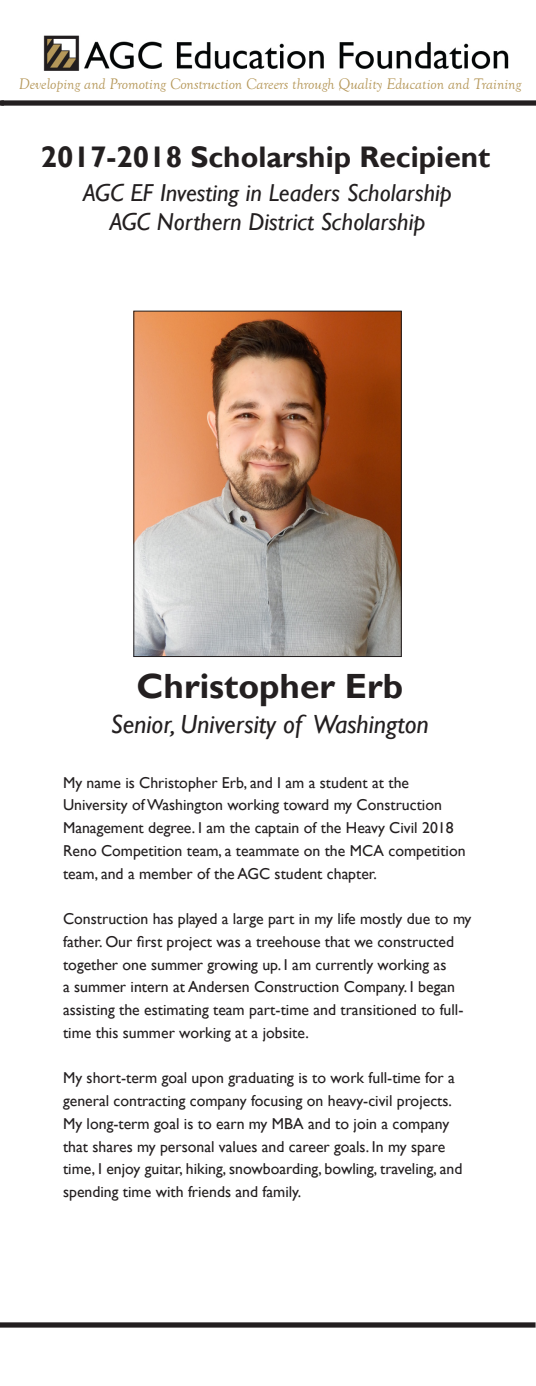
<style>
.page{position:relative;width:536px;height:1386px;background:#fff}
.page>*{position:absolute;margin:0;border:0;box-sizing:border-box;transform-origin:0 0}
.t1{font:700 35px "Gill Sans";color:#231f20}
.t2{font:700 29.75px "Gill Sans";color:#231f20}
.t3{font:italic 26.25px "Gill Sans";color:#231f20}
.t4{font:italic 24.5px "Gill Sans";color:#231f20}
.t5{font:15.75px/22.8px "Gill Sans";color:#231f20}
.t6{font:italic 15.75px "Goudy Old Style T";color:#b6985a}
</style>
<div class="page">
<img style="left:43px;top:35px;width:466px;height:36px">
<div style="left:1px;top:100px;width:535px;height:6px;background:#231f20"></div>
<div style="left:0;top:1322px;width:535px;height:6px;background:#231f20"></div>
<img style="left:135px;top:313px;width:264px;height:342px">
<div style="left:133px;top:311px;width:268px;height:346px;border:1px solid #231f20"></div>
<p class="t6" style="left:19px;top:75px;width:503px">Developing and Promoting Construction Careers through Quality Education and Training</p>
<h2 class="t2" style="left:41px;top:139px;width:451px">2017-2018 Scholarship Recipient</h2>
<p class="t4" style="left:83px;top:178px;width:370px">AGC EF Investing in Leaders Scholarship</p>
<p class="t4" style="left:110px;top:208px;width:317px">AGC Northern District Scholarship</p>
<p class="t1" style="left:136px;top:665px;width:268px">Christopher Erb</p>
<p class="t3" style="left:111px;top:709px;width:319px">Senior, University of Washington</p>
<p class="t5" style="left:63px;top:771px;width:404px">My name is Christopher Erb, and I am a student at the University of Washington working toward my Construction Management degree. I am the captain of the Heavy Civil 2018<br>Reno Competition team, a teammate on the MCA competition team, and a member of the AGC student chapter.</p>
<p class="t5" style="left:63px;top:908px;width:410px">Construction has played a large part in my life mostly due to my father. Our first project was a treehouse that we constructed together one summer growing up. I am currently working as<br>a summer intern at Andersen Construction Company. I began assisting the estimating team part-time and transitioned to full&shy;time this summer working at a jobsite.</p>
<p class="t5" style="left:63px;top:1067px;width:400px">My short-term goal upon graduating is to work full-time for a general contracting company focusing on heavy-civil projects.<br>My long-term goal is to earn my MBA and to join a company that shares my personal values and career goals. In my spare time, I enjoy guitar, hiking, snowboarding, bowling, traveling, and spending time with friends and family.</p>
</div>
